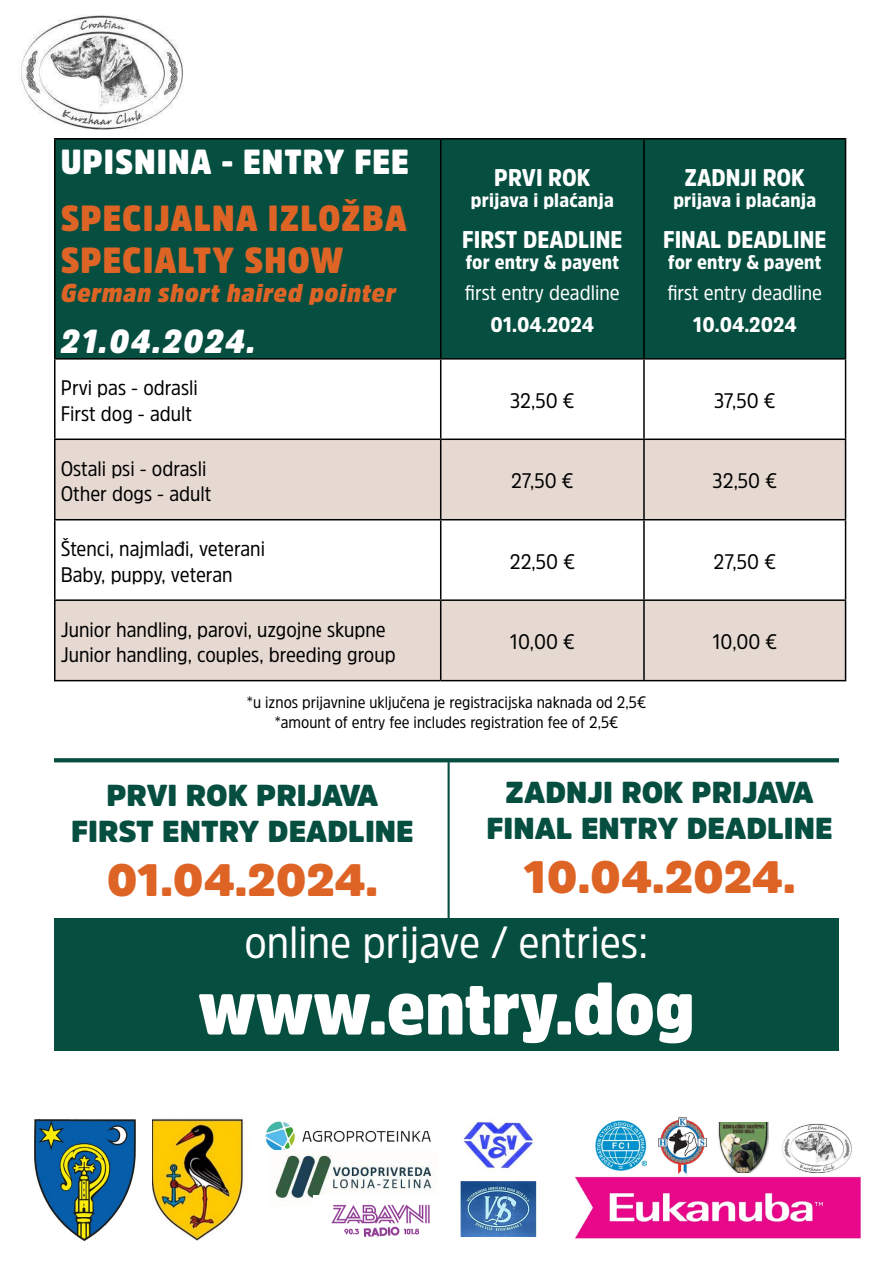
<style>
.page{position:relative;width:893px;height:1263px;background:#fff}
.page>*{position:absolute;margin:0;border:0;box-sizing:border-box;transform-origin:0 0}
.t1{font:900 73.5px "Amsi Pro Narw";color:#fff}
.t2{font:900 45px "Amsi Pro";letter-spacing:-.005em;color:#de6426}
.t3{font:45px "Amsi Pro Narw";color:#fff}
.t4{font:900 36px/42px "Amsi Pro Narw";letter-spacing:.03em;color:#de6426}
.t5{font:900 34.5px "Amsi Pro Narw";letter-spacing:.03em;color:#fff}
.t6{font:italic 900 33px "Amsi Pro Narw";letter-spacing:.06em;color:#fff}
.t7{font:900 30px/36px "Amsi Pro";color:#064e40;text-align:center}
.t8{font:italic 900 25.5px "Amsi Pro Narw";letter-spacing:.03em;color:#de6426}
.t9{font:900 24px "Amsi Pro Narw";color:#fff}
.t10{font:21px/25.2px "Amsi Pro Narw";color:#000}
.t11{font:21px "Amsi Pro Narw";color:#fff}
.t12{font:900 21px "Amsi Pro Narw";letter-spacing:-.005em;color:#fff}
.t13{font:900 19.5px "Amsi Pro Narw";letter-spacing:.01em;color:#fff}
.t14{font:16.5px/19.8px "Amsi Pro Narw";color:#000;text-align:center}
</style>
<div class="page">
<div style="left:56px;top:140px;width:789px;height:218px;background:#064e40"></div>
<svg style="left:56px;top:440px;width:789px;height:240px;fill:#e6d9d1"></svg>
<hr style="left:54px;top:138px;width:387px;height:2px;background:#000">
<hr style="left:54px;top:139px;width:2px;height:219px;background:#000">
<hr style="left:441px;top:138px;width:203px;height:2px;background:#000">
<hr style="left:440px;top:139px;width:1px;height:219px;background:#000">
<hr style="left:644px;top:138px;width:202px;height:2px;background:#000">
<hr style="left:643px;top:139px;width:2px;height:219px;background:#000">
<hr style="left:845px;top:139px;width:1px;height:219px;background:#000">
<hr style="left:54px;top:358px;width:387px;height:2px;background:#000">
<hr style="left:54px;top:360px;width:2px;height:78px;background:#000">
<hr style="left:441px;top:358px;width:203px;height:2px;background:#000">
<hr style="left:440px;top:360px;width:1px;height:78px;background:#000">
<hr style="left:644px;top:358px;width:202px;height:2px;background:#000">
<hr style="left:643px;top:360px;width:2px;height:78px;background:#000">
<hr style="left:845px;top:360px;width:1px;height:78px;background:#000">
<hr style="left:54px;top:438px;width:387px;height:2px;background:#000">
<hr style="left:54px;top:440px;width:2px;height:79px;background:#000">
<hr style="left:441px;top:438px;width:203px;height:2px;background:#000">
<hr style="left:440px;top:440px;width:1px;height:79px;background:#000">
<hr style="left:644px;top:438px;width:202px;height:2px;background:#000">
<hr style="left:643px;top:440px;width:2px;height:79px;background:#000">
<hr style="left:845px;top:440px;width:1px;height:79px;background:#000">
<hr style="left:54px;top:519px;width:387px;height:1px;background:#000">
<hr style="left:54px;top:520px;width:2px;height:79px;background:#000">
<hr style="left:441px;top:519px;width:203px;height:1px;background:#000">
<hr style="left:440px;top:520px;width:1px;height:79px;background:#000">
<hr style="left:644px;top:519px;width:202px;height:1px;background:#000">
<hr style="left:643px;top:520px;width:2px;height:79px;background:#000">
<hr style="left:845px;top:520px;width:1px;height:79px;background:#000">
<hr style="left:54px;top:599px;width:387px;height:2px;background:#000">
<hr style="left:54px;top:601px;width:2px;height:79px;background:#000">
<hr style="left:441px;top:599px;width:203px;height:2px;background:#000">
<hr style="left:440px;top:601px;width:1px;height:79px;background:#000">
<hr style="left:644px;top:599px;width:202px;height:2px;background:#000">
<hr style="left:643px;top:601px;width:2px;height:79px;background:#000">
<hr style="left:845px;top:601px;width:1px;height:79px;background:#000">
<hr style="left:54px;top:680px;width:387px;height:1px;background:#000">
<hr style="left:441px;top:680px;width:203px;height:1px;background:#000">
<hr style="left:644px;top:680px;width:202px;height:1px;background:#000">
<img style="left:265px;top:1121px;width:166px;height:28px">
<img style="left:152px;top:1118px;width:91px;height:123px">
<img style="left:460px;top:1181px;width:77px;height:56px">
<img style="left:275px;top:1155px;width:159px;height:44px">
<img style="left:462px;top:1120px;width:73px;height:49px">
<img style="left:314px;top:1196px;width:120px;height:41px">
<img style="left:575px;top:1170px;width:286px;height:69px">
<img style="left:34px;top:1119px;width:102px;height:123px">
<img style="left:658px;top:1117px;width:49px;height:56px">
<img style="left:596px;top:1121px;width:50px;height:49px">
<img style="left:717px;top:1122px;width:51px;height:51px">
<img style="left:781px;top:1123px;width:71px;height:50px">
<div style="left:54px;top:918px;width:785px;height:132px;background:#064e40"></div>
<svg style="left:54px;top:758px;width:785px;height:4px;background:#105548"></svg>
<hr style="left:448px;top:762px;width:2px;height:156px;background:#064e40">
<img style="left:21px;top:15px;width:162px;height:115px">
<h3 class="t5" style="left:61px;top:138px;width:350px">UPISNINA - ENTRY FEE</h3>
<h3 class="t4" style="left:61px;top:197px;width:348px">SPECIJALNA IZLOŽBA<br>SPECIALTY SHOW</h3>
<p class="t8" style="left:61px;top:275px;width:336px">German short haired pointer</p>
<h3 class="t6" style="left:61px;top:318px;width:196px">21.04.2024.</h3>
<p class="t10" style="left:61px;top:375px;width:139px">Prvi pas - odrasli<br>First dog - adult</p>
<p class="t10" style="left:61px;top:455px;width:152px">Ostali psi - odrasli<br>Other dogs - adult</p>
<p class="t10" style="left:61px;top:536px;width:206px">Štenci, najmlađi, veterani<br>Baby, puppy, veteran</p>
<p class="t10" style="left:61px;top:616px;width:336px">Junior handling, parovi, uzgojne skupne<br>Junior handling, couples, breeding group</p>
<p class="t9" style="left:494px;top:161px;width:98px">PRVI ROK</p>
<p class="t13" style="left:471px;top:187px;width:144px">prijava i plaćanja</p>
<p class="t9" style="left:462px;top:223px;width:162px">FIRST DEADLINE</p>
<p class="t13" style="left:466px;top:249px;width:155px">for entry &amp; payent</p>
<p class="t11" style="left:465px;top:279px;width:156px">first entry deadline</p>
<p class="t12" style="left:491px;top:310px;width:105px">01.04.2024</p>
<p class="t9" style="left:685px;top:161px;width:122px">ZADNJI ROK</p>
<p class="t13" style="left:673px;top:187px;width:144px">prijava i plaćanja</p>
<p class="t9" style="left:663px;top:223px;width:165px">FINAL DEADLINE</p>
<p class="t13" style="left:668px;top:249px;width:155px">for entry &amp; payent</p>
<p class="t11" style="left:667px;top:279px;width:156px">first entry deadline</p>
<p class="t12" style="left:693px;top:310px;width:105px">10.04.2024</p>
<p class="t10" style="left:510px;top:387px;width:66px">32,50 €</p>
<p class="t10" style="left:714px;top:387px;width:63px">37,50 €</p>
<p class="t10" style="left:511px;top:468px;width:64px">27,50 €</p>
<p class="t10" style="left:713px;top:468px;width:66px">32,50 €</p>
<p class="t10" style="left:510px;top:548px;width:67px">22,50 €</p>
<p class="t10" style="left:714px;top:548px;width:64px">27,50 €</p>
<p class="t10" style="left:510px;top:629px;width:66px">10,00 €</p>
<p class="t10" style="left:712px;top:629px;width:66px">10,00 €</p>
<p class="t14" style="left:247px;top:692px;width:401px">*u iznos prijavnine uključena je registracijska naknada od 2,5€ *amount of entry fee includes registration fee of 2,5€</p>
<h3 class="t7" style="left:487px;top:774px;width:347px">ZADNJI ROK PRIJAVA<br>FINAL ENTRY DEADLINE</h3>
<h2 class="t2" style="left:524px;top:846px;width:273px">10.04.2024.</h2>
<h2 class="t3" style="left:244px;top:911px;width:406px">online prijave / entries:</h2>
<h1 class="t1" style="left:198px;top:958px;width:498px">www.entry.dog</h1>
<h3 class="t7" style="left:71px;top:777px;width:344px">PRVI ROK PRIJAVA<br>FIRST ENTRY DEADLINE</h3>
<h2 class="t2" style="left:107px;top:849px;width:273px">01.04.2024.</h2>
</div>
